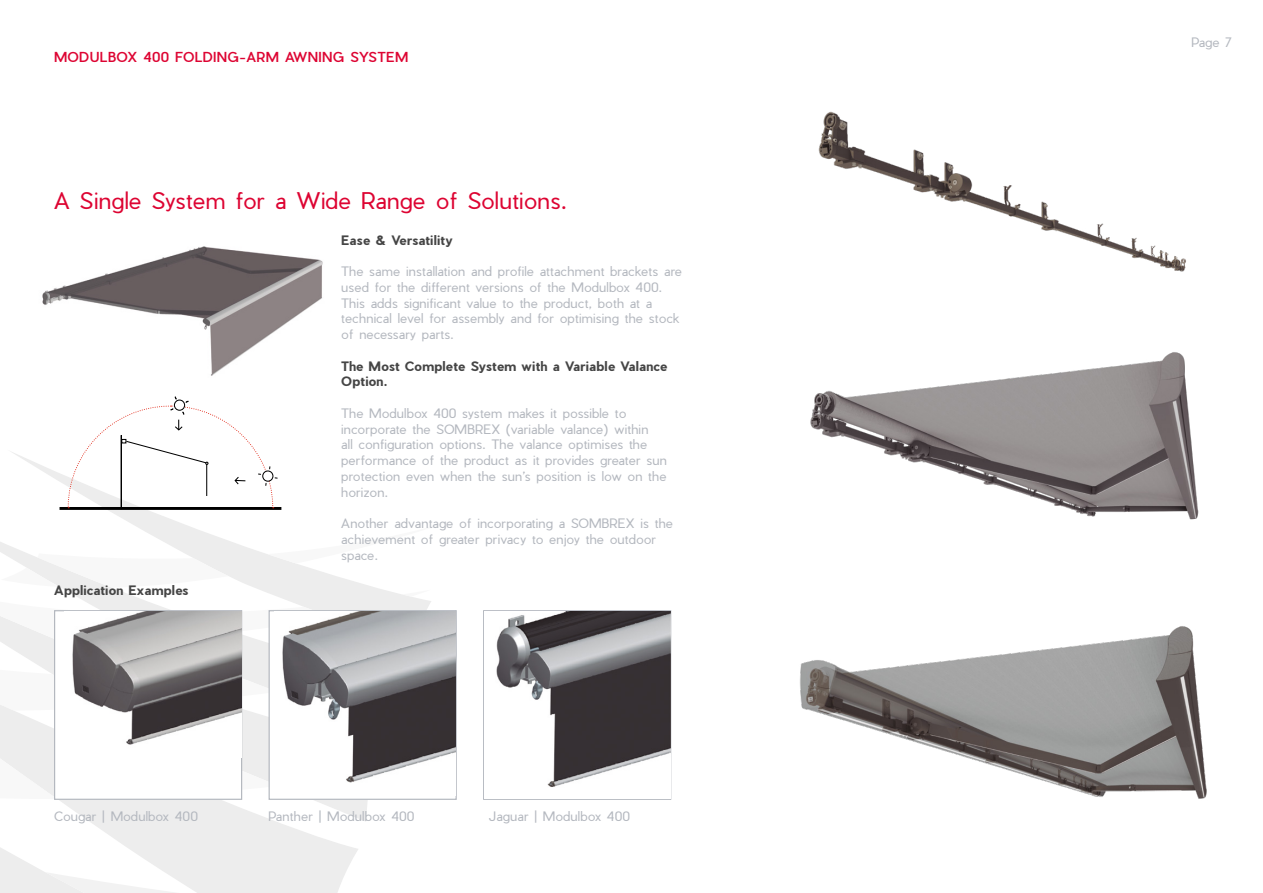
<style>
.page{position:relative;width:1263px;height:893px;background:#fff}
.page>*{position:absolute;margin:0;border:0;box-sizing:border-box;transform-origin:0 0}
.t1{font:300 22.5px "Pier Sans";letter-spacing:.015em;color:#dd0432}
.t2{font:500 13.5px "Pier Sans";letter-spacing:.035em;color:#dd0432}
.t3{font:300 12.75px/15.8px "Pier Sans";letter-spacing:.015em;color:#b4b8bf}
.t4{font:700 12.75px/15.8px "Pier Sans";letter-spacing:.025em;color:#454545}
</style>
<div class="page">
<svg style="left:7px;top:452px;width:275px;height:197px"></svg>
<svg style="left:0;top:521px;width:431px;height:120px"></svg>
<svg style="left:0;top:658px;width:269px;height:53px"></svg>
<svg style="left:0;top:719px;width:341px;height:174px"></svg>
<img style="left:818px;top:111px;width:368px;height:161px">
<img style="left:810px;top:352px;width:389px;height:168px">
<img style="left:800px;top:626px;width:407px;height:173px">
<img style="left:42px;top:246px;width:281px;height:130px">
<hr style="left:60px;top:507px;width:221px;height:3px;background:#000">
<svg style="left:67px;top:396px;width:210px;height:112px"></svg>
<div style="left:54px;top:610px;width:188px;height:190px;background:#fff;border:1px solid #b4b8bf"></div>
<div style="left:269px;top:610px;width:188px;height:190px;background:#fff;border:1px solid #b4b8bf"></div>
<svg style="left:483px;top:610px;width:188px;height:190px"></svg>
<img style="left:64px;top:611px;width:177px;height:146px">
<img style="left:484px;top:611px;width:186px;height:187px">
<img style="left:274px;top:611px;width:182px;height:185px">
<p class="t2" style="left:54px;top:48px;width:356px">MODULBOX 400 FOLDING-ARM AWNING SYSTEM</p>
<h1 class="t1" style="left:54px;top:186px;width:514px">A Single System for a Wide Range of Solutions.</h1>
<p class="t4" style="left:54px;top:582px;width:136px">Application Examples</p>
<p class="t4" style="left:341px;top:232px;width:113px">Ease &amp; Versatility</p>
<p class="t3" style="left:341px;top:264px;width:342px">The same installation and profile attachment brackets are used for the different versions of the Modulbox 400.<br>This adds significant value to the product, both at a technical level for assembly and for optimising the stock of necessary parts.</p>
<p class="t4" style="left:341px;top:358px;width:328px">The Most Complete System with a Variable Valance<br>Option.</p>
<p class="t3" style="left:341px;top:405px;width:327px">The Modulbox 400 system makes it possible to incorporate the SOMBREX (variable valance) within<br>all configuration options. The valance optimises the performance of the product as it provides greater sun protection even when the sun’s position is low on the horizon.</p>
<p class="t3" style="left:341px;top:516px;width:333px">Another advantage of incorporating a SOMBREX is the achievement of greater privacy to enjoy the outdoor space.</p>
<p class="t3" style="left:54px;top:808px;width:145px">Cougar | Modulbox 400</p>
<p class="t3" style="left:269px;top:808px;width:147px">Panther | Modulbox 400</p>
<p class="t3" style="left:489px;top:808px;width:143px">Jaguar | Modulbox 400</p>
<p class="t3" style="left:1191px;top:34px;width:42px">Page 7</p>
</div>
